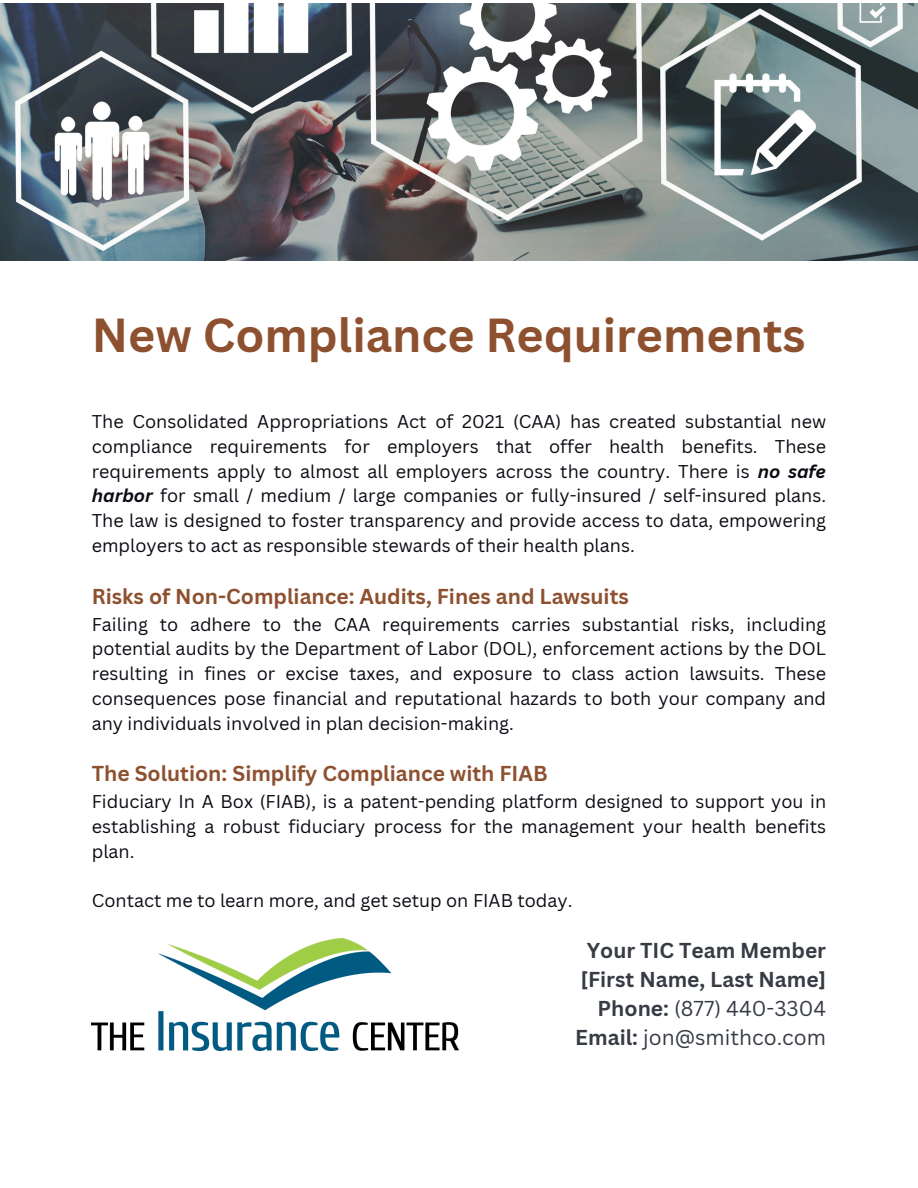
<style>
.page{position:relative;width:918px;height:1188px;background:#fff}
.page>*{position:absolute;margin:0;border:0;box-sizing:border-box;transform-origin:0 0}
.t1{font:700 46.5px "Canva Sans";color:#8e5130}
.t2{font:700 21px "Canva Sans";color:#8e5130}
.t3{font:700 21px/29.2px "Canva Sans";color:#373c44;text-align:right}
.t4{font:18px/24.8px "Canva Sans";color:#0b0b13;text-align:justify}
.s1{font-weight:700;font-style:italic}
.s2{font-weight:400}
</style>
<div class="page">
<img style="left:0;top:3px;width:918px;height:258px">
<img style="left:92px;top:938px;width:367px;height:113px">
<p class="t1" style="left:92px;top:302px;width:715px">New Compliance Requirements</p>
<p class="t4" style="left:92px;top:409px;width:736px">The Consolidated Appropriations Act of 2021 (CAA) has created substantial new compliance requirements for employers that offer health benefits. These requirements apply to almost all employers across the country. There is <span class="s1">no safe harbor</span> for small / medium / large companies or fully-insured / self-insured plans.<br>The law is designed to foster transparency and provide access to data, empowering employers to act as responsible stewards of their health plans.</p>
<h1 class="t2" style="left:92px;top:581px;width:539px">Risks of Non-Compliance: Audits, Fines and Lawsuits</h1>
<p class="t4" style="left:92px;top:611px;width:736px">Failing to adhere to the CAA requirements carries substantial risks, including potential audits by the Department of Labor (DOL), enforcement actions by the DOL resulting in fines or excise taxes, and exposure to class action lawsuits. These consequences pose financial and reputational hazards to both your company and any individuals involved in plan decision-making.</p>
<p class="t2" style="left:92px;top:759px;width:457px">The Solution: Simplify Compliance with FIAB</p>
<p class="t4" style="left:92px;top:789px;width:736px">Fiduciary In A Box (FIAB), is a patent-pending platform designed to support you in establishing a robust fiduciary process for the management your health benefits plan.</p>
<p class="t4" style="left:92px;top:888px;width:482px">Contact me to learn more, and get setup on FIAB today.</p>
<h2 class="t3" style="left:575px;top:935px;width:252px">Your TIC Team Member [First Name, Last Name]<br>Phone: <span class="s2">(877) 440-3304<br></span>Email: <span class="s2">jon@smithco.com</span></h2>
</div>
